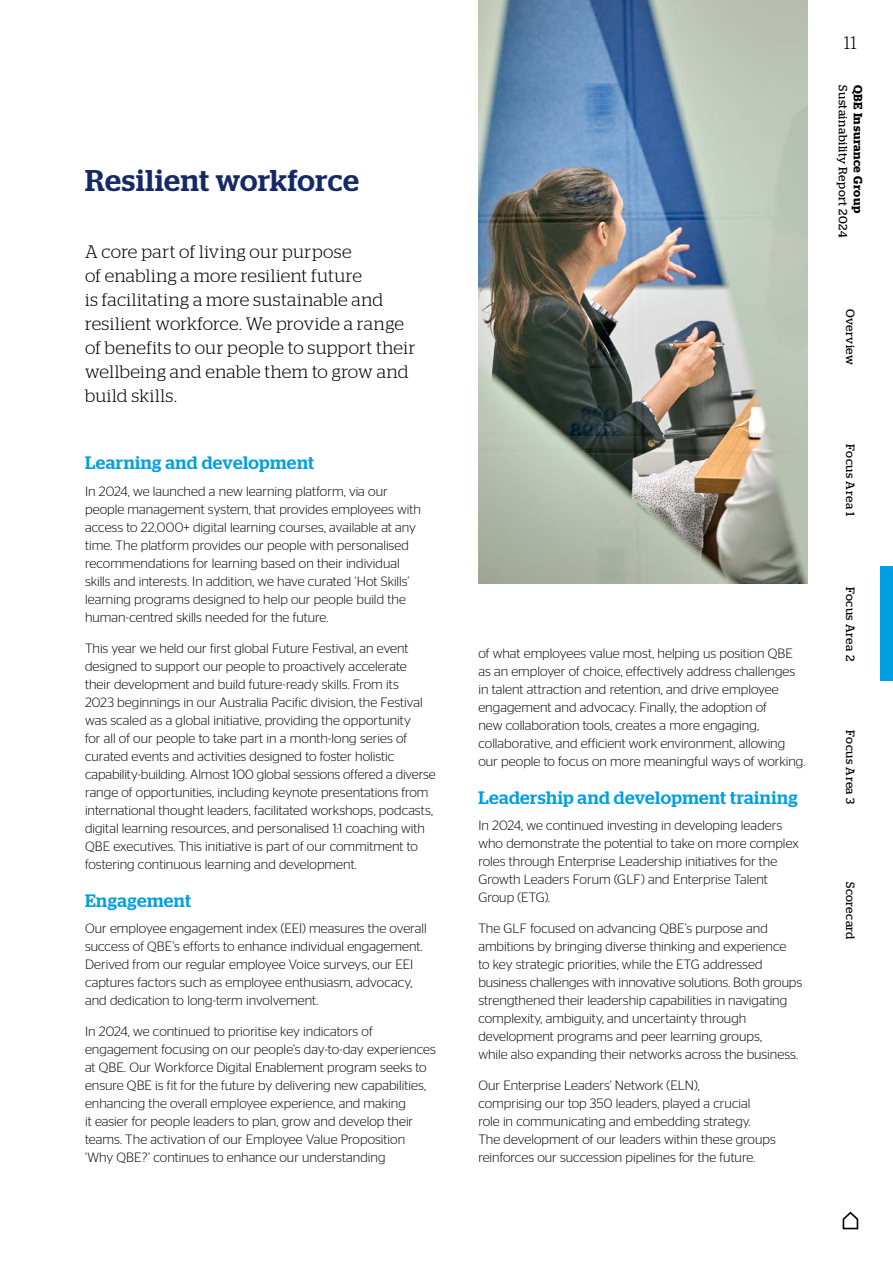
<style>
.page{position:relative;width:893px;height:1263px;background:#fff}
.page>*{position:absolute;margin:0;border:0;box-sizing:border-box;transform-origin:0 0}
.t1{font:500 30px "Stag";letter-spacing:.015em;color:#152967}
.t2{font:300 18px/24px "Stag";letter-spacing:.02em;color:#000}
.t3{font:500 18px "Stag";letter-spacing:.025em;color:#009ee3}
.t4{font:300 13.5px/18px "Stag Sans";color:#000}
.t5{font:12px "Stag";letter-spacing:.04em;color:#000}
.t6{font:600 12px "Stag";letter-spacing:.04em;color:#000}
</style>
<div class="page">
<hr style="left:0;top:0;width:1px;height:1263px;background:#dadada">
<img style="left:478px;top:0;width:330px;height:583px">
<svg style="left:843px;top:1211px;width:15px;height:18px"></svg>
<div style="left:880px;top:567px;width:13px;height:114px;background:#009ee3"></div>
<h1 class="t1" style="left:85px;top:163px;width:275px">Resilient workforce</h1>
<p class="t2" style="left:85px;top:239px;width:332px">A core part of living our purpose<br>of enabling a more resilient future<br>is facilitating a more sustainable and resilient workforce. We provide a range of benefits to our people to support their wellbeing and enable them to grow and build skills.</p>
<h2 class="t3" style="left:85px;top:452px;width:231px">Learning and development</h2>
<p class="t4" style="left:85px;top:482px;width:337px">In 2024, we launched a new learning platform, via our people management system, that provides employees with access to 22,000+ digital learning courses, available at any time. The platform provides our people with personalised recommendations for learning based on their individual skills and interests. In addition, we have curated ‘Hot Skills’ learning programs designed to help our people build the human‑centred skills needed for the future.</p>
<p class="t4" style="left:85px;top:639px;width:352px">This year we held our first global Future Festival, an event designed to support our people to proactively accelerate<br>their development and build future‑ready skills. From its<br>2023 beginnings in our Australia Pacific division, the Festival was scaled as a global initiative, providing the opportunity<br>for all of our people to take part in a month‑long series of curated events and activities designed to foster holistic capability‑building. Almost 100 global sessions offered a diverse range of opportunities, including keynote presentations from international thought leaders, facilitated workshops, podcasts, digital learning resources, and personalised 1:1 coaching with QBE executives. This initiative is part of our commitment to fostering continuous learning and development.</p>
<h2 class="t3" style="left:85px;top:890px;width:107px">Engagement</h2>
<p class="t4" style="left:85px;top:919px;width:343px">Our employee engagement index (EEI) measures the overall success of QBE’s efforts to enhance individual engagement.<br>Derived from our regular employee Voice surveys, our EEI captures factors such as employee enthusiasm, advocacy, and dedication to long‑term involvement.</p>
<p class="t4" style="left:85px;top:1022px;width:352px">In 2024, we continued to prioritise key indicators of engagement focusing on our people’s day‑to‑day experiences at QBE. Our Workforce Digital Enablement program seeks to ensure QBE is fit for the future by delivering new capabilities, enhancing the overall employee experience, and making<br>it easier for people leaders to plan, grow and develop their teams. The activation of our Employee Value Proposition ‘Why QBE?’ continues to enhance our understanding</p>
<h2 class="t2" style="left:844px;top:30px;width:14px">11</h2>
<p class="t5" style="left:850px;top:85px;width:154px;rotate:90deg">Sustainability Report 2024</p>
<p class="t6" style="left:865px;top:85px;width:129px;rotate:90deg">QBE Insurance Group</p>
<p class="t5" style="left:857px;top:309px;width:58px;rotate:90deg">Overview</p>
<p class="t4" style="left:478px;top:644px;width:329px">of what employees value most, helping us position QBE as an employer of choice, effectively address challenges in talent attraction and retention, and drive employee engagement and advocacy. Finally, the adoption of<br>new collaboration tools, creates a more engaging, collaborative, and efficient work environment, allowing our people to focus on more meaningful ways of working.</p>
<h2 class="t3" style="left:478px;top:787px;width:321px">Leadership and development training</h2>
<p class="t4" style="left:478px;top:816px;width:322px">In 2024, we continued investing in developing leaders who demonstrate the potential to take on more complex roles through Enterprise Leadership initiatives for the Growth Leaders Forum (GLF) and Enterprise Talent Group (ETG).</p>
<p class="t4" style="left:478px;top:919px;width:325px">The GLF focused on advancing QBE’s purpose and ambitions by bringing diverse thinking and experience<br>to key strategic priorities, while the ETG addressed business challenges with innovative solutions. Both groups strengthened their leadership capabilities in navigating complexity, ambiguity, and uncertainty through development programs and peer learning groups,<br>while also expanding their networks across the business.</p>
<p class="t4" style="left:478px;top:1076px;width:299px">Our Enterprise Leaders’ Network (ELN),<br>comprising our top 350 leaders, played a crucial<br>role in communicating and embedding strategy.<br>The development of our leaders within these groups reinforces our succession pipelines for the future.</p>
<p class="t5" style="left:857px;top:444px;width:73px;rotate:90deg">Focus Area 1</p>
<p class="t5" style="left:857px;top:587px;width:75px;rotate:90deg">Focus Area 2</p>
<p class="t5" style="left:857px;top:730px;width:75px;rotate:90deg">Focus Area 3</p>
<p class="t5" style="left:857px;top:882px;width:59px;rotate:90deg">Scorecard</p>
</div>
